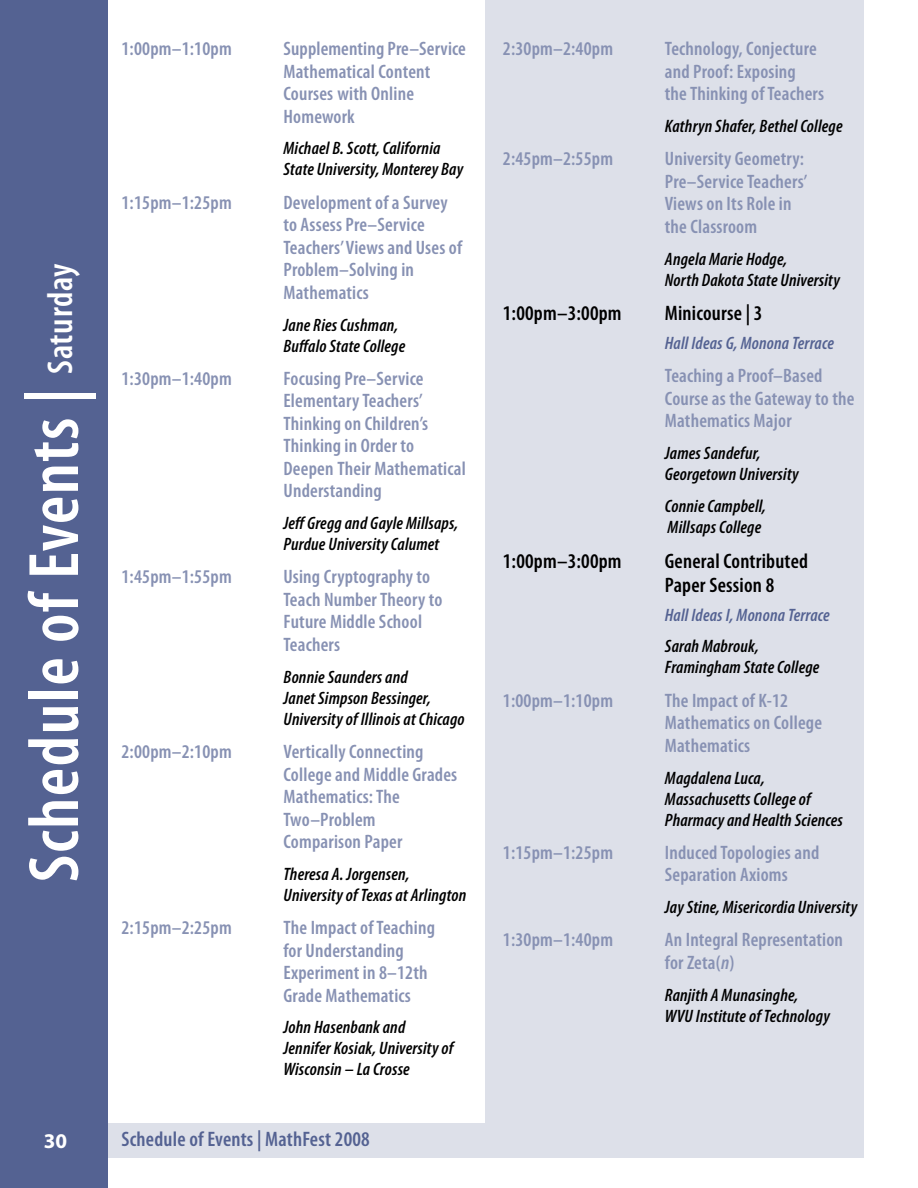
<style>
.page{position:relative;width:918px;height:1188px;background:#fff}
.page>*{position:absolute;margin:0;border:0;box-sizing:border-box;transform-origin:0 0}
.t1{font:600 condensed 72px "Myriad Pro";letter-spacing:.02em;color:#fff}
.t2{font:600 condensed 21px/24px "Myriad Pro";letter-spacing:.01em;color:#000}
.t3{font:600 condensed 21px "Myriad Pro";letter-spacing:.01em;color:#546292}
.t4{font:700 21px "Myriad Pro";color:#fff}
.t5{font:600 condensed 19.5px/22.5px "Myriad Pro";letter-spacing:.01em;color:#8791b3}
.t6{font:italic 600 condensed 18px/21px "Myriad Pro";letter-spacing:.01em;color:#000}
.t7{font:italic 600 condensed 18px "Myriad Pro";letter-spacing:.01em;color:#546292}
.s1{font-size:36px}
.s2{font-style:italic}
</style>
<div class="page">
<div style="left:108px;top:1124px;width:756px;height:34px;background:#dde0e9"></div>
<div style="left:0;top:0;width:108px;height:1188px;background:#546292"></div>
<div style="left:486px;top:0;width:378px;height:1128px;background:#dde0e9"></div>
<h1 class="t1" style="left:10px;top:882px;width:620px;rotate:-90deg">Schedule of Events | <span class="s1">Saturday</span></h1>
<p class="t4" style="left:44px;top:1127px;width:25px">30</p>
<p class="t5" style="left:122px;top:37px;width:112px">1:00pm–1:10pm</p>
<p class="t5" style="left:284px;top:37px;width:184px">Supplementing Pre–Service<br>Mathematical Content<br>Courses with Online<br>Homework</p>
<p class="t6" style="left:284px;top:138px;width:181px">Michael B. Scott, California<br>State University, Monterey Bay</p>
<p class="t5" style="left:122px;top:191px;width:112px">1:15pm–1:25pm</p>
<p class="t5" style="left:284px;top:191px;width:180px">Development of a Survey to Assess Pre–Service<br>Teachers’ Views and Uses of<br>Problem–Solving in<br>Mathematics</p>
<p class="t6" style="left:284px;top:314px;width:123px">Jane Ries Cushman,<br>Buffalo State College</p>
<p class="t5" style="left:122px;top:367px;width:112px">1:30pm–1:40pm</p>
<p class="t5" style="left:284px;top:367px;width:184px">Focusing Pre–Service<br>Elementary Teachers’<br>Thinking on Children’s<br>Thinking in Order to<br>Deepen Their Mathematical<br>Understanding</p>
<p class="t6" style="left:284px;top:512px;width:176px">Jeff Gregg and Gayle Millsaps,<br>Purdue University Calumet</p>
<p class="t5" style="left:122px;top:565px;width:112px">1:45pm–1:55pm</p>
<p class="t5" style="left:284px;top:565px;width:160px">Using Cryptography to<br>Teach Number Theory to<br>Future Middle School<br>Teachers</p>
<p class="t6" style="left:284px;top:666px;width:183px">Bonnie Saunders and<br>Janet Simpson Bessinger,<br>University of Illinois at Chicago</p>
<p class="t5" style="left:122px;top:740px;width:112px">2:00pm–2:10pm</p>
<p class="t5" style="left:284px;top:740px;width:175px">Vertically Connecting<br>College and Middle Grades<br>Mathematics: The<br>Two–Problem<br>Comparison Paper</p>
<p class="t6" style="left:284px;top:863px;width:184px">Theresa A. Jorgensen,<br>University of Texas at Arlington</p>
<p class="t5" style="left:122px;top:916px;width:112px">2:15pm–2:25pm</p>
<p class="t5" style="left:284px;top:916px;width:153px">The Impact of Teaching for Understanding<br>Experiment in 8–12th<br>Grade Mathematics</p>
<p class="t6" style="left:284px;top:1017px;width:171px">John Hasenbank and<br>Jennifer Kosiak, University of<br>Wisconsin – La Crosse</p>
<p class="t3" style="left:122px;top:1126px;width:250px">Schedule of Events | MathFest 2008</p>
<p class="t5" style="left:503px;top:37px;width:112px">2:30pm–2:40pm</p>
<p class="t5" style="left:665px;top:37px;width:161px">Technology, Conjecture and Proof: Exposing<br>the Thinking of Teachers</p>
<p class="t6" style="left:665px;top:115px;width:179px">Kathryn Shafer, Bethel College</p>
<p class="t5" style="left:503px;top:147px;width:112px">2:45pm–2:55pm</p>
<p class="t5" style="left:665px;top:147px;width:144px">University Geometry:<br>Pre–Service Teachers’<br>Views on Its Role in the Classroom</p>
<p class="t6" style="left:665px;top:248px;width:177px">Angela Marie Hodge,<br>North Dakota State University</p>
<p class="t2" style="left:503px;top:301px;width:120px">1:00pm–3:00pm</p>
<p class="t2" style="left:665px;top:301px;width:99px">Minicourse | 3</p>
<p class="t7" style="left:665px;top:332px;width:171px">Hall Ideas G, Monona Terrace</p>
<p class="t5" style="left:665px;top:364px;width:191px">Teaching a Proof–Based<br>Course as the Gateway to the<br>Mathematics Major</p>
<p class="t6" style="left:665px;top:442px;width:135px">James Sandefur,<br>Georgetown University</p>
<p class="t6" style="left:665px;top:495px;width:103px">Connie Campbell,<br>Millsaps College</p>
<p class="t2" style="left:503px;top:548px;width:120px">1:00pm–3:00pm</p>
<p class="t2" style="left:665px;top:548px;width:145px">General Contributed<br>Paper Session 8</p>
<p class="t7" style="left:665px;top:604px;width:166px">Hall Ideas I, Monona Terrace</p>
<p class="t6" style="left:665px;top:636px;width:156px">Sarah Mabrouk,<br>Framingham State College</p>
<p class="t5" style="left:503px;top:689px;width:112px">1:00pm–1:10pm</p>
<p class="t5" style="left:665px;top:689px;width:159px">The Impact of K-12<br>Mathematics on College<br>Mathematics</p>
<p class="t6" style="left:665px;top:767px;width:180px">Magdalena Luca,<br>Massachusetts College of<br>Pharmacy and Health Sciences</p>
<p class="t5" style="left:503px;top:841px;width:112px">1:15pm–1:25pm</p>
<p class="t5" style="left:665px;top:841px;width:156px">Induced Topologies and<br>Separation Axioms</p>
<p class="t6" style="left:665px;top:896px;width:194px">Jay Stine, Misericordia University</p>
<p class="t5" style="left:503px;top:928px;width:112px">1:30pm–1:40pm</p>
<p class="t5" style="left:665px;top:928px;width:180px">An Integral Representation for Zeta(<span class="s2">n</span>)</p>
<p class="t6" style="left:665px;top:984px;width:167px">Ranjith A Munasinghe,<br>WVU Institute of Technology</p>
</div>
